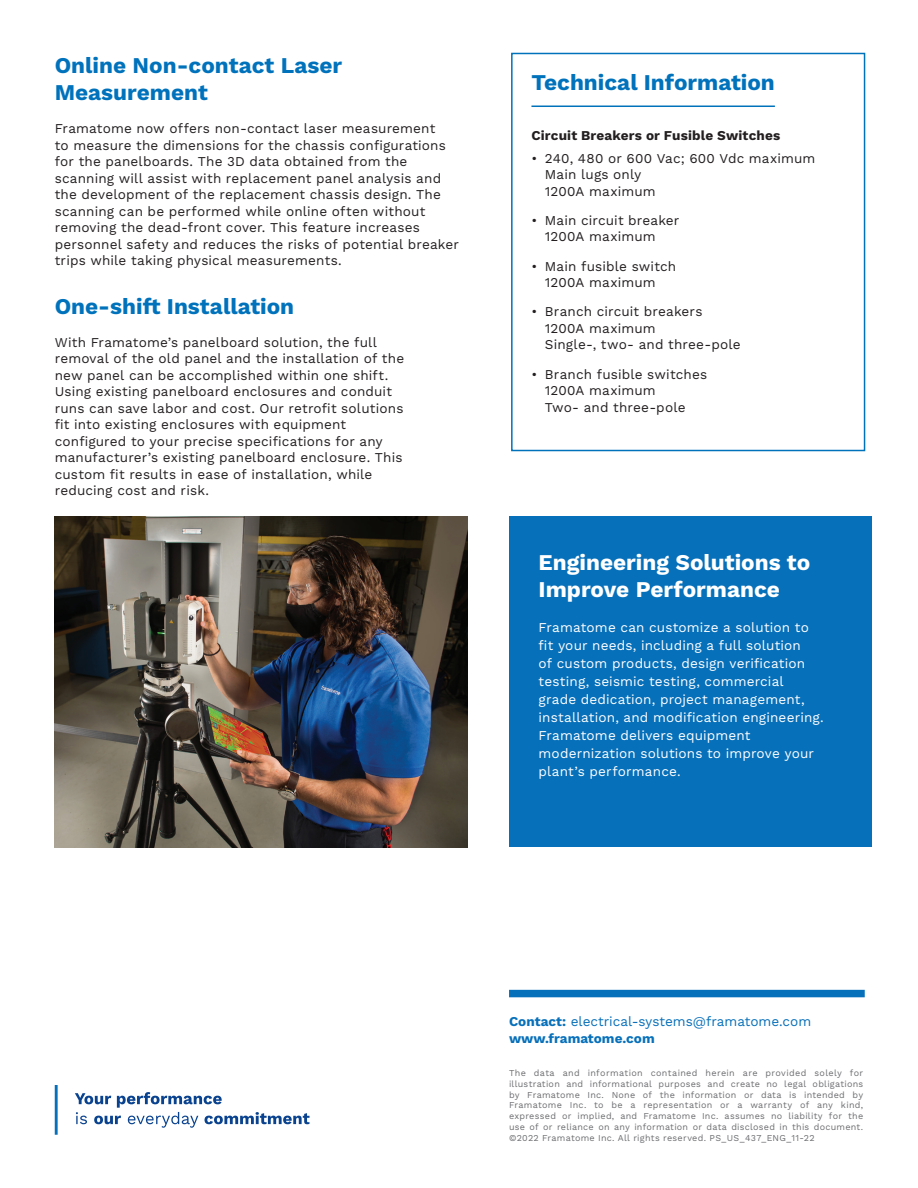
<style>
.page{position:relative;width:918px;height:1188px;background:#fff}
.page>*{position:absolute;margin:0;border:0;box-sizing:border-box;transform-origin:0 0}
.t1{font:700 22.5px/27px "Work Sans";color:#0072bc}
.t2{font:700 22.5px/27px "Work Sans";color:#fff}
.t3{font:13.5px/16.5px "Work Sans";letter-spacing:.01em;color:#231f20}
.t4{font:13.5px/18px "Work Sans";letter-spacing:.01em;color:#fff}
.t5{font:13.5px/16.5px "Work Sans";color:#0770ba}
.t6{font:700 13.5px "Work Sans";letter-spacing:.01em;color:#231f20}
.t7{font:9px/10.8px "Work Sans";letter-spacing:.025em;color:#6c6d70;text-align:justify}
.s1{font-weight:700}
</style>
<div class="page">
<img style="left:55px;top:517px;width:413px;height:330px">
<div style="left:511px;top:53px;width:354px;height:398px;border:2px solid #0072bc"></div>
<hr style="left:531px;top:106px;width:244px;height:1px;background:#0072bc">
<div style="left:509px;top:990px;width:356px;height:7px;background:#0770ba"></div>
<svg style="left:75px;top:1092px;width:235px;height:36px"></svg>
<div style="left:55px;top:1085px;width:3px;height:50px;border:2px solid #0770ba"></div>
<div style="left:509px;top:517px;width:363px;height:330px;background:#0770ba"></div>
<h1 class="t1" style="left:55px;top:53px;width:289px">Online Non-contact Laser<br>Measurement</h1>
<p class="t3" style="left:55px;top:121px;width:406px">Framatome now offers non-contact laser measurement<br>to measure the dimensions for the chassis configurations for the panelboards. The 3D data obtained from the scanning will assist with replacement panel analysis and the development of the replacement chassis design. The scanning can be performed while online often without removing the dead-front cover. This feature increases personnel safety and reduces the risks of potential breaker trips while taking physical measurements.</p>
<h1 class="t1" style="left:55px;top:294px;width:241px">One-shift Installation</h1>
<p class="t3" style="left:55px;top:334px;width:351px">With Framatome’s panelboard solution, the full removal of the old panel and the installation of the new panel can be accomplished within one shift.<br>Using existing panelboard enclosures and conduit runs can save labor and cost. Our retrofit solutions fit into existing enclosures with equipment configured to your precise specifications for any manufacturer’s existing panelboard enclosure. This custom fit results in ease of installation, while reducing cost and risk.</p>
<h1 class="t1" style="left:531px;top:70px;width:245px">Technical Information</h1>
<p class="t6" style="left:531px;top:127px;width:250px">Circuit Breakers or Fusible Switches</p>
<p class="t3" style="left:545px;top:150px;width:272px;text-indent:-14px">• 240, 480 or 600 Vac; 600 Vdc maximum<br>Main lugs only<br>1200A maximum</p>
<p class="t3" style="left:545px;top:213px;width:136px;text-indent:-14px">• Main circuit breaker<br>1200A maximum</p>
<p class="t3" style="left:531px;top:258px;width:146px;text-align:center">• Main fusible switch<br>1200A maximum</p>
<p class="t3" style="left:545px;top:304px;width:197px;text-indent:-14px">• Branch circuit breakers<br>1200A maximum<br>Single-, two- and three-pole</p>
<p class="t3" style="left:545px;top:366px;width:164px;text-indent:-14px">• Branch fusible switches<br>1200A maximum<br>Two- and three-pole</p>
<h1 class="t2" style="left:539px;top:550px;width:273px">Engineering Solutions to<br>Improve Performance</h1>
<p class="t4" style="left:539px;top:619px;width:287px">Framatome can customize a solution to fit your needs, including a full solution<br>of custom products, design verification testing, seismic testing, commercial grade dedication, project management, installation, and modification engineering.<br>Framatome delivers equipment modernization solutions to improve your plant’s performance.</p>
<p class="t5" style="left:509px;top:1014px;width:304px"><span class="s1">Contact:</span> electrical-systems@framatome.com <span class="s1">www.framatome.com</span></p>
<p class="t7" style="left:509px;top:1068px;width:356px">The data and information contained herein are provided solely for illustration and informational purposes and create no legal obligations by Framatome Inc. None of the information or data is intended by Framatome Inc. to be a representation or a warranty of any kind, expressed or implied, and Framatome Inc. assumes no liability for the use of or reliance on any information or data disclosed in this document. ©2022 Framatome Inc. All rights reserved. PS_US_437_ENG_11-22</p>
</div>
